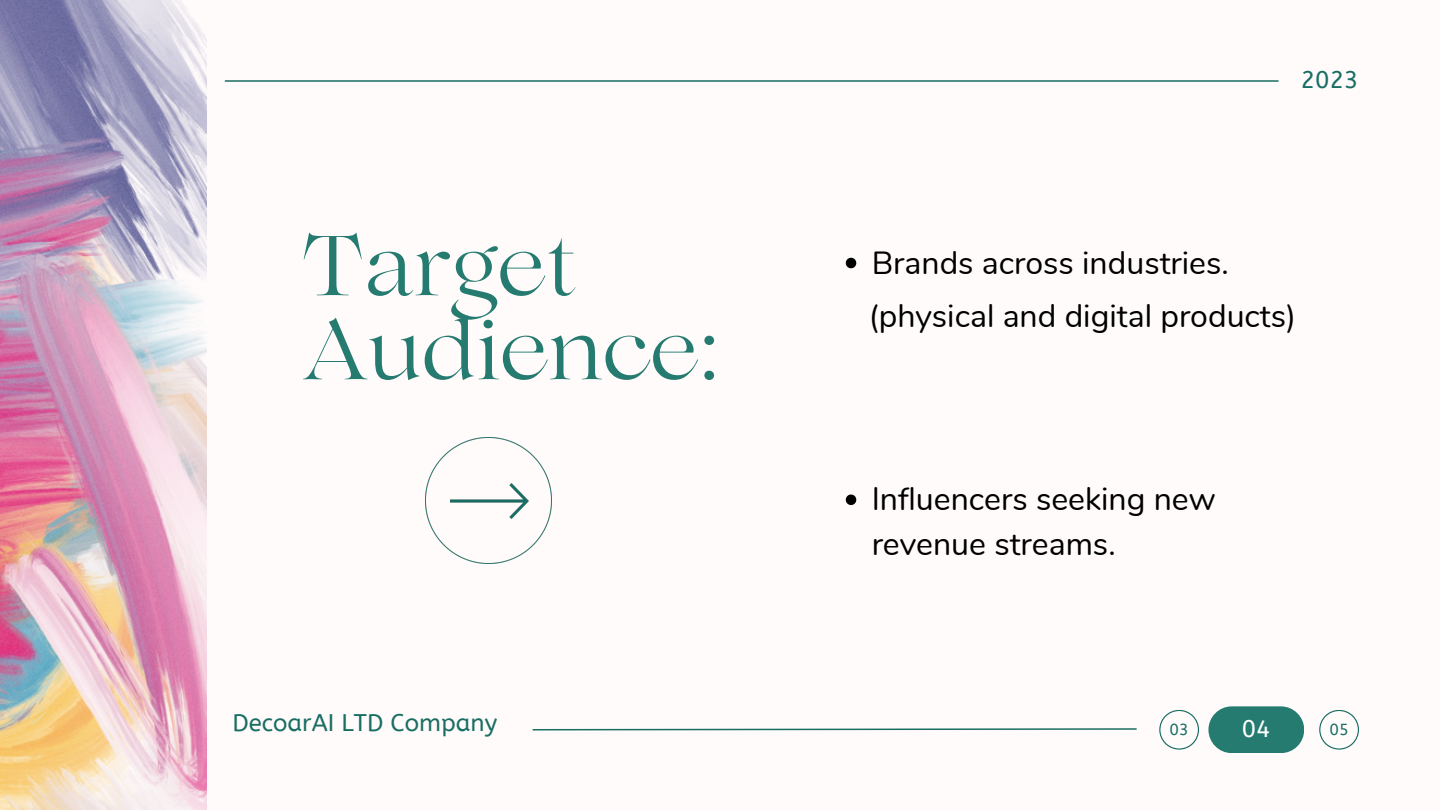
<style>
.page{position:relative;width:1440px;height:810px;background:#fffbfb}
.page>*{position:absolute;margin:0;border:0;box-sizing:border-box;transform-origin:0 0}
.t1{font:84.4px/84px "Lovelace";color:#257b70}
.t2{font:32px/53.4px "Nunito";color:#000}
.t3{font:24px "A Bee Zee";color:#196e63}
.t4{font:24px "A Bee Zee";color:#fff}
.t5{font:16px "A Bee Zee";color:#196e63}
</style>
<div class="page">
<svg style="left:532px;top:728px;width:605px;height:3px"></svg>
<div style="left:1208px;top:706px;width:96px;height:47px;background:#257b70;border-radius:23px"></div>
<svg style="left:1159px;top:710px;width:40px;height:40px"></svg>
<svg style="left:1319px;top:710px;width:40px;height:40px"></svg>
<img style="left:0;top:0;width:206px;height:810px">
<hr style="left:225px;top:80px;width:1054px;height:2px;background:#196e63">
<img style="left:426px;top:438px;width:126px;height:126px">
<img style="left:450px;top:484px;width:78px;height:34px">
<svg style="left:846px;top:258px;width:10px;height:10px"></svg>
<svg style="left:846px;top:495px;width:10px;height:10px"></svg>
<h1 class="t1" style="left:303px;top:219px;width:419px">Target<br>Audience:</h1>
<p class="t3" style="left:1301px;top:66px;width:59px">2023</p>
<p class="t2" style="left:869px;top:234px;width:429px">Brands across industries. (physical and digital products)</p>
<p class="t2" style="left:872px;top:475px;width:345px;line-height:44.3px">Influencers seeking new revenue streams.</p>
<p class="t3" style="left:232px;top:709px;width:267px">DecoarAI LTD Company</p>
<p class="t5" style="left:1170px;top:720px;width:21px">03</p>
<p class="t5" style="left:1330px;top:720px;width:21px">05</p>
<p class="t4" style="left:1242px;top:715px;width:30px">04</p>
</div>
